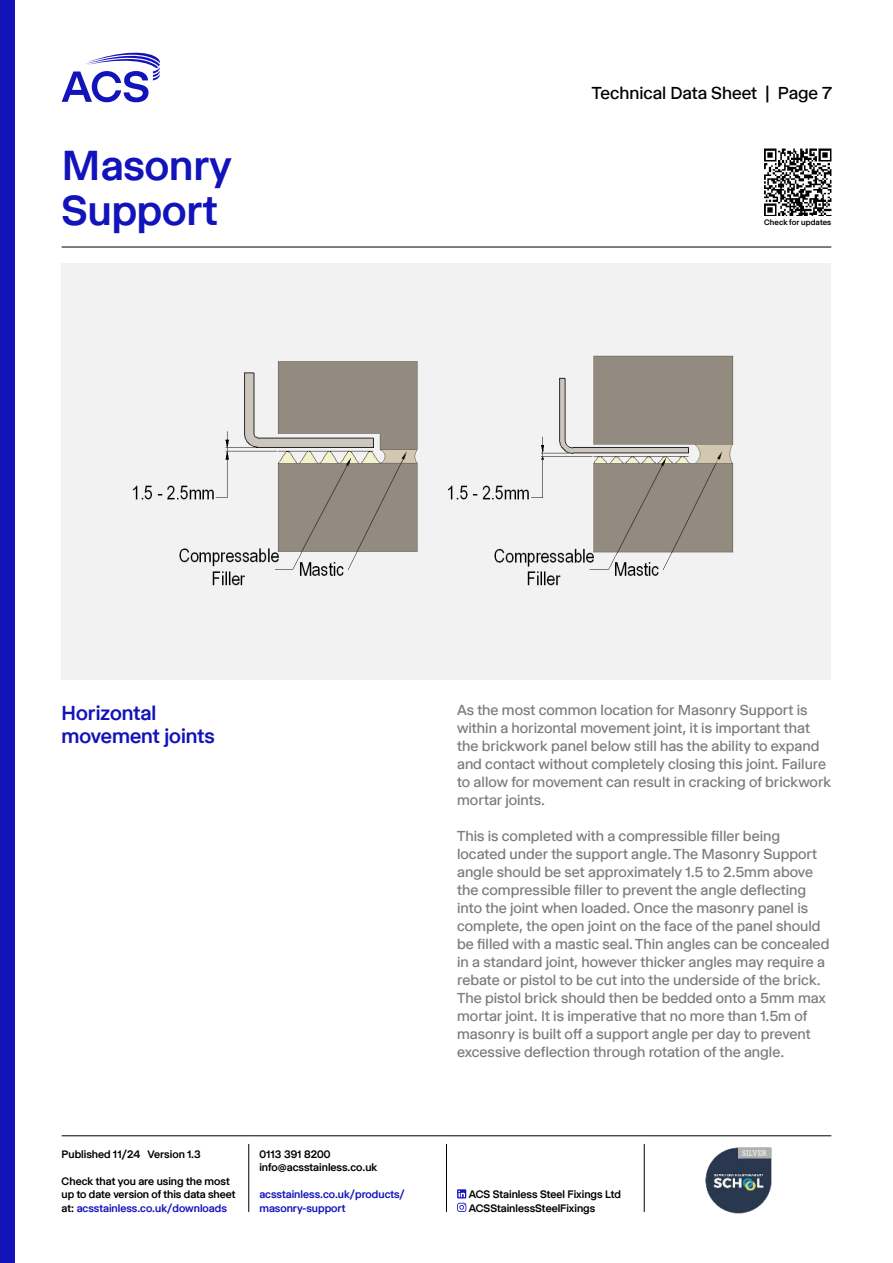
<style>
.page{position:relative;width:893px;height:1263px;background:#fff}
.page>*{position:absolute;margin:0;border:0;box-sizing:border-box;transform-origin:0 0}
.t1{font:500 43.5px/45px "Selecta";color:#1313bc}
.t2{font:500 21px/22.5px "Selecta";color:#1313bc}
.t3{font:18px "Selecta";color:#000}
.t4{font:15px/18px "Selecta";color:#7c7b7b}
.t5{font:500 11.25px/13.5px "Selecta";color:#000}
.t6{font:500 11.25px/13.5px "Selecta";color:#1313bc}
.t7{font:500 8.25px "Selecta";letter-spacing:.01em;color:#000}
.s1{color:#1313bc}
</style>
<div class="page">
<hr style="left:62px;top:247px;width:769px;height:1px;background:#000">
<div style="left:0;top:0;width:15px;height:1263px;background:#1313bc"></div>
<svg style="left:457px;top:1189px;width:9px;height:9px"></svg>
<svg style="left:458px;top:1190px;width:7px;height:7px"></svg>
<svg style="left:457px;top:1203px;width:9px;height:9px"></svg>
<hr style="left:62px;top:1135px;width:769px;height:1px;background:#000">
<hr style="left:248px;top:1144px;width:1px;height:68px;background:#000">
<hr style="left:446px;top:1144px;width:1px;height:68px;background:#000">
<hr style="left:644px;top:1144px;width:1px;height:68px;background:#000">
<img style="left:705px;top:1147px;width:66px;height:66px">
<img style="left:764px;top:149px;width:67px;height:67px">
<svg style="left:62px;top:52px;width:98px;height:50px"></svg>
<div style="left:62px;top:264px;width:769px;height:416px;background:#f2f2f2"></div>
<img style="left:132px;top:355px;width:602px;height:231px">
<h1 class="t1" style="left:62px;top:145px;width:172px">Masonry<br>Support</h1>
<p class="t3" style="left:592px;top:86px;width:242px">Technical Data Sheet | Page 7</p>
<p class="t7" style="left:764px;top:219px;width:69px">Check for updates</p>
<h2 class="t2" style="left:62px;top:704px;width:155px">Horizontal movement joints</h2>
<p class="t5" style="left:62px;top:1148px;width:141px">Published 11/24 Version 1.3</p>
<p class="t5" style="left:62px;top:1175px;width:175px">Check that you are using the most up to date version of this data sheet at: <span class="s1">acsstainless.co.uk/downloads</span></p>
<p class="t5" style="left:259px;top:1148px;width:120px">0113 391 8200 info@acsstainless.co.uk</p>
<p class="t6" style="left:259px;top:1188px;width:147px">acsstainless.co.uk/products/ masonry-support</p>
<p class="t4" style="left:457px;top:702px;width:376px">As the most common location for Masonry Support is within a horizontal movement joint, it is important that the brickwork panel below still has the ability to expand and contact without completely closing this joint. Failure to allow for movement can result in cracking of brickwork mortar joints.</p>
<p class="t4" style="left:457px;top:825px;width:374px">This is completed with a compressible filler being located under the support angle. The Masonry Support angle should be set approximately 1.5 to 2.5mm above the compressible filler to prevent the angle deflecting into the joint when loaded. Once the masonry panel is complete, the open joint on the face of the panel should be filled with a mastic seal. Thin angles can be concealed in a standard joint, however thicker angles may require a rebate or pistol to be cut into the underside of the brick.<br>The pistol brick should then be bedded onto a 5mm max mortar joint. It is imperative that no more than 1.5m of masonry is built off a support angle per day to prevent excessive deflection through rotation of the angle.</p>
<p class="t5" style="left:469px;top:1189px;width:154px">ACS Stainless Steel Fixings Ltd<br>ACSStainlessSteelFixings</p>
</div>
